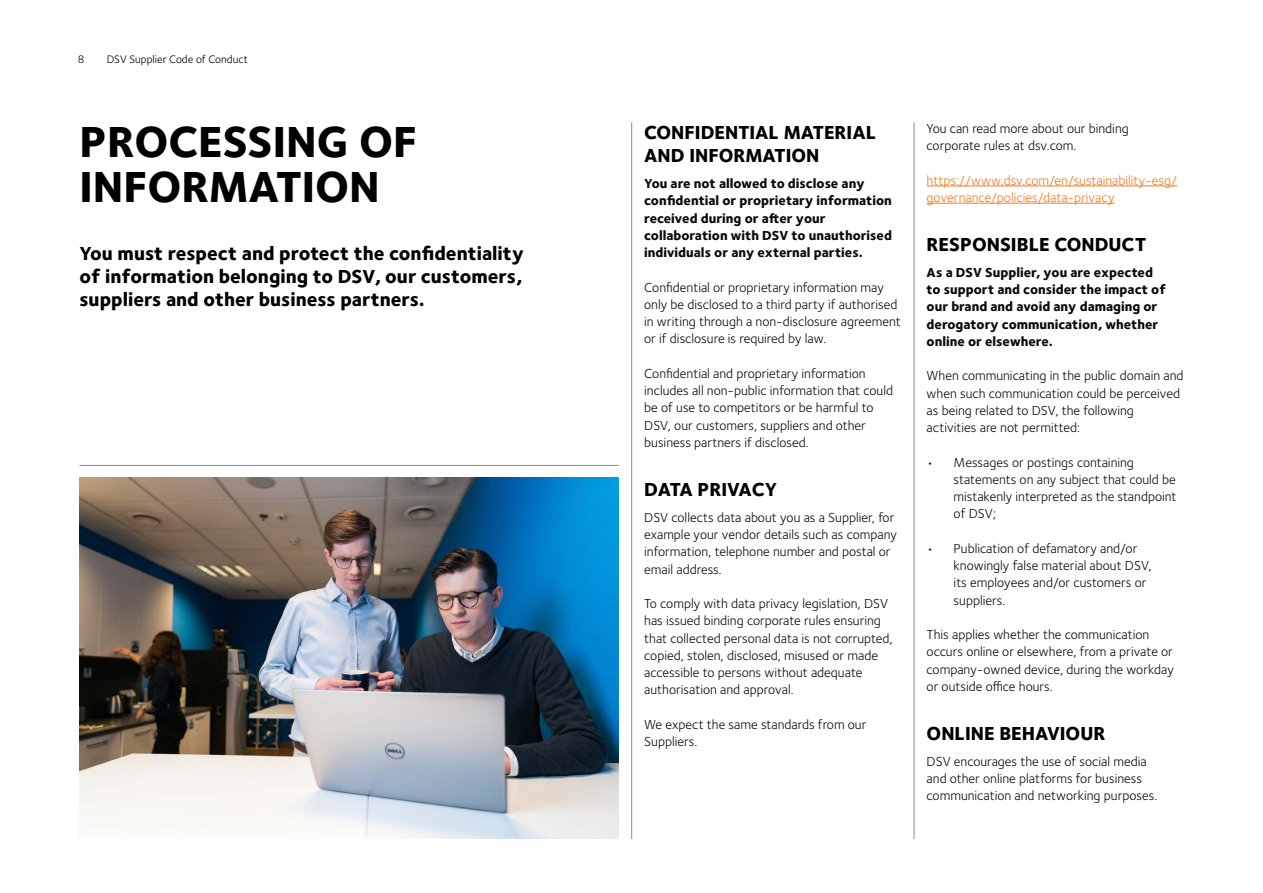
<style>
.page{position:relative;width:1263px;height:893px;background:#fff}
.page>*{position:absolute;margin:0;border:0;box-sizing:border-box;transform-origin:0 0}
.t1{font:800 45px/45px "Foundry Sterling OT3";color:#000}
.t2{font:800 19.5px/23.2px "Foundry Sterling OT3";color:#000;text-align:justify}
.t3{font:13.5px/17.2px "Foundry Sterling OT3";color:#0f0708}
.t4{font:800 13.5px/17.2px "Foundry Sterling OT3";color:#0f0708}
.t5{font:13.5px/17.2px "Foundry Sterling OT3";color:#f47920}
.t6{font:11.25px "Foundry Sterling OT3";color:#000}
</style>
<div class="page">
<hr style="left:927px;top:186px;width:250px;height:1px;background:#f47920">
<hr style="left:927px;top:203px;width:187px;height:1px;background:#f47920">
<img style="left:80px;top:477px;width:539px;height:362px">
<hr style="left:631px;top:122px;width:1px;height:717px;background:#878c96">
<hr style="left:914px;top:122px;width:1px;height:717px;background:#878c96">
<hr style="left:79px;top:465px;width:540px;height:1px;background:#878c96">
<p class="t6" style="left:78px;top:51px;width:8px">8</p>
<p class="t6" style="left:107px;top:51px;width:143px">DSV Supplier Code of Conduct</p>
<h1 class="t1" style="left:80px;top:116px;width:339px">PROCESSING OF<br>INFORMATION</h1>
<h2 class="t2" style="left:80px;top:240px;width:446px">You must respect and protect the confidentiality of information belonging to DSV, our customers, suppliers and other business partners.</h2>
<h2 class="t2" style="left:644px;top:119px;width:233px">CONFIDENTIAL MATERIAL<br>AND INFORMATION</h2>
<p class="t4" style="left:644px;top:174px;width:249px">You are not allowed to disclose any confidential or proprietary information received during or after your collaboration with DSV to unauthorised individuals or any external parties.</p>
<p class="t3" style="left:644px;top:277px;width:258px">Confidential or proprietary information may only be disclosed to a third party if authorised in writing through a non-disclosure agreement or if disclosure is required by law.</p>
<p class="t3" style="left:644px;top:364px;width:250px">Confidential and proprietary information includes all non-public information that could be of use to competitors or be harmful to DSV, our customers, suppliers and other business partners if disclosed.</p>
<h2 class="t2" style="left:644px;top:476px;width:134px">DATA PRIVACY</h2>
<p class="t3" style="left:644px;top:508px;width:254px">DSV collects data about you as a Supplier, for example your vendor details such as company information, telephone number and postal or email address.</p>
<p class="t3" style="left:644px;top:594px;width:250px">To comply with data privacy legislation, DSV has issued binding corporate rules ensuring that collected personal data is not corrupted, copied, stolen, disclosed, misused or made accessible to persons without adequate authorisation and approval.</p>
<p class="t3" style="left:644px;top:715px;width:224px">We expect the same standards from our<br>Suppliers.</p>
<p class="t3" style="left:927px;top:119px;width:204px">You can read more about our binding corporate rules at dsv.com.</p>
<p class="t5" style="left:927px;top:170px;width:252px">https://www.dsv.com/en/sustainability-esg/ governance/policies/data-privacy</p>
<h2 class="t2" style="left:927px;top:231px;width:221px">RESPONSIBLE CONDUCT</h2>
<p class="t4" style="left:927px;top:263px;width:241px">As a DSV Supplier, you are expected to support and consider the impact of our brand and avoid any damaging or derogatory communication, whether online or elsewhere.</p>
<p class="t3" style="left:927px;top:366px;width:258px">When communicating in the public domain and when such communication could be perceived as being related to DSV, the following activities are not permitted:</p>
<p class="t3" style="left:954px;top:453px;width:224px;text-indent:-27px">• Messages or postings containing statements on any subject that could be mistakenly interpreted as the standpoint of DSV;</p>
<p class="t3" style="left:954px;top:539px;width:200px;text-indent:-27px">• Publication of defamatory and/or knowingly false material about DSV, its employees and/or customers or suppliers.</p>
<p class="t3" style="left:927px;top:625px;width:249px">This applies whether the communication occurs online or elsewhere, from a private or company-owned device, during the workday or outside office hours.</p>
<h2 class="t2" style="left:927px;top:720px;width:180px">ONLINE BEHAVIOUR</h2>
<p class="t3" style="left:927px;top:752px;width:230px">DSV encourages the use of social media and other online platforms for business communication and networking purposes.</p>
</div>
